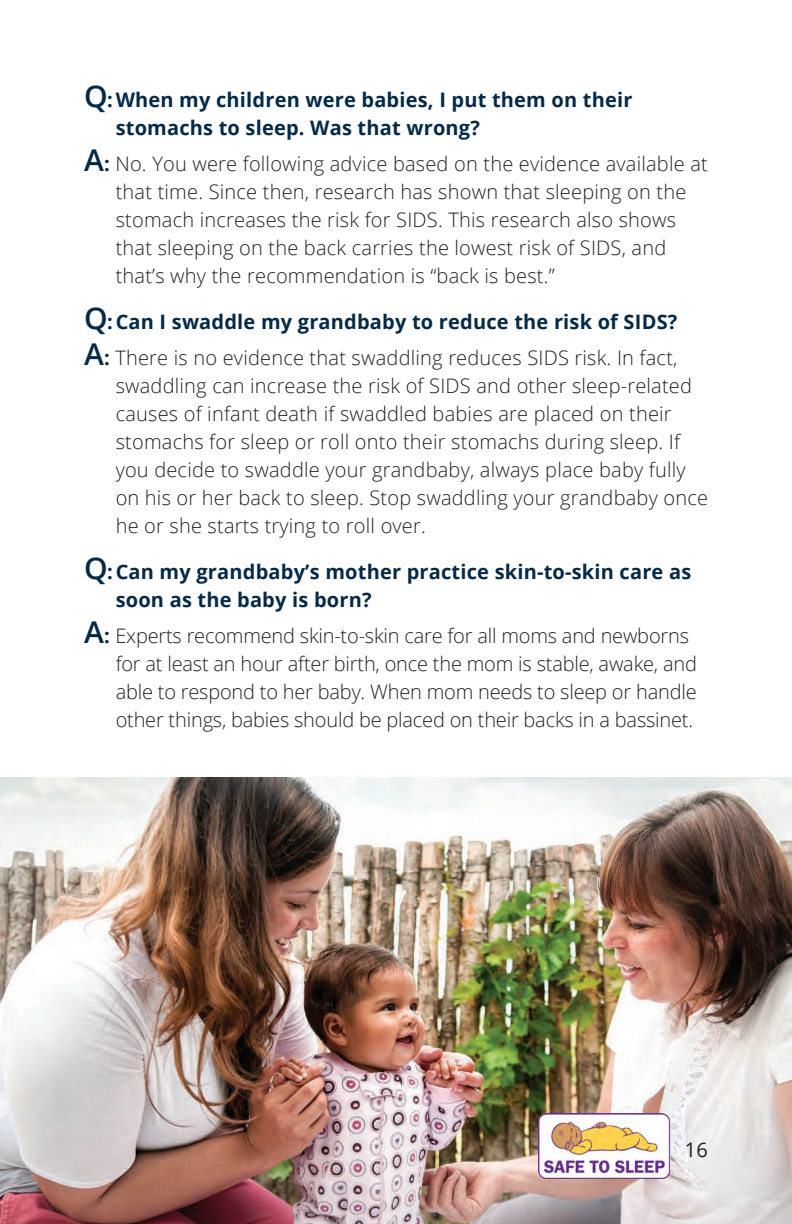
<style>
.page{position:relative;width:792px;height:1224px;background:#fff}
.page>*{position:absolute;margin:0;border:0;box-sizing:border-box;transform-origin:0 0}
.t1{font:300 20px/28px "Open Sans";letter-spacing:.01em;color:#231f20}
.t2{font:300 20px/28px "Open Sans";letter-spacing:-.01em;color:#231f20}
.t3{font:700 20px/28px "Open Sans";letter-spacing:.01em;color:#042a48}
.t4{font:20px "Open Sans";color:#231f20}
.s1{font-weight:600;font-size:30px}
.s2{font-weight:600;font-size:30px;color:#042a48}
.s3{font-weight:700;color:#042a48}
</style>
<div class="page">
<img style="left:0;top:777px;width:792px;height:447px">
<img style="left:538px;top:1113px;width:137px;height:66px">
<h3 class="t3" style="left:116px;top:85px;width:518px;text-indent:-32px"><span class="s1">Q</span>:When my children were babies, I put them on their stomachs to sleep. Was that wrong?</h3>
<p class="t1" style="left:116px;top:149px;width:594px;text-indent:-32px"><span class="s2">A</span><span class="s3">:</span> No. You were following advice based on the evidence available at that time. Since then, research has shown that sleeping on the stomach increases the risk for SIDS. This research also shows that sleeping on the back carries the lowest risk of SIDS, and that’s why the recommendation is “back is best.”</p>
<h3 class="t3" style="left:84px;top:307px;width:595px"><span class="s1">Q</span>:Can I swaddle my grandbaby to reduce the risk of SIDS?</h3>
<p class="t1" style="left:116px;top:343px;width:594px;text-indent:-32px"><span class="s2">A</span><span class="s3">:</span> There is no evidence that swaddling reduces SIDS risk. In fact, swaddling can increase the risk of SIDS and other sleep-related causes of infant death if swaddled babies are placed on their stomachs for sleep or roll onto their stomachs during sleep. If you decide to swaddle your grandbaby, always place baby fully on his or her back to sleep. Stop swaddling your grandbaby once he or she starts trying to roll over.</p>
<h3 class="t3" style="left:116px;top:557px;width:577px;text-indent:-32px"><span class="s1">Q</span>:Can my grandbaby’s mother practice skin-to-skin care as soon as the baby is born?</h3>
<p class="t2" style="left:116px;top:621px;width:583px;text-indent:-32px"><span class="s2">A</span><span class="s3">:</span> Experts recommend skin-to-skin care for all moms and newborns for at least an hour after birth, once the mom is stable, awake, and able to respond to her baby. When mom needs to sleep or handle other things, babies should be placed on their backs in a bassinet.</p>
<p class="t4" style="left:685px;top:1136px;width:25px">16</p>
</div>
